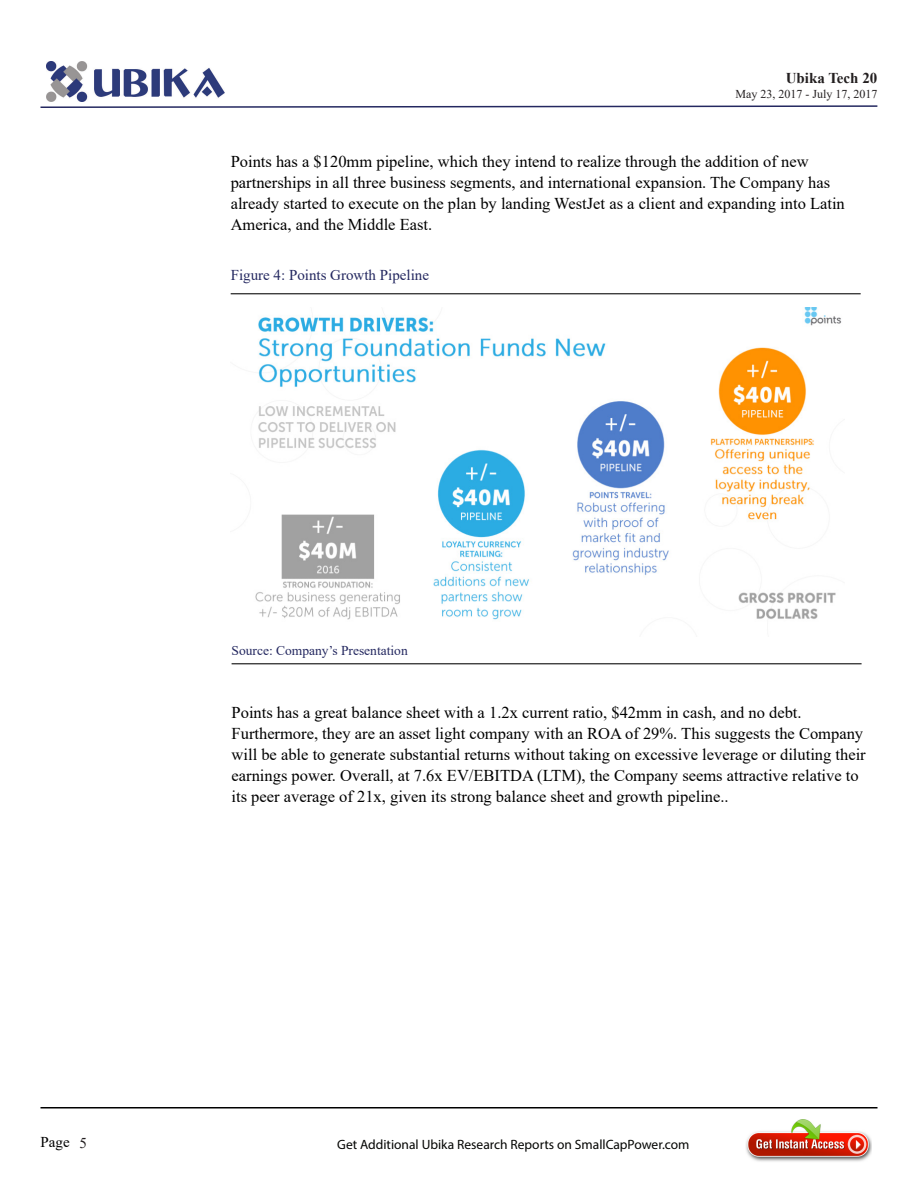
<style>
.page{position:relative;width:918px;height:1188px;background:#fff}
.page>*{position:absolute;margin:0;border:0;box-sizing:border-box;transform-origin:0 0}
.Body_text{font:16.5px/21px "Times New Roman";color:#000}
.Body_text-2{font:15px "Times New Roman";color:#242860}
.t1{font:700 15px "Times New Roman";color:#231f20}
.t2{font:15px "Times New Roman";color:#000}
.t3{font:13.5px "Myriad Pro";color:#040503}
.Body_text-3{font:13.5px "Times New Roman";color:#242860}
.t4{font:12px "Times New Roman";color:#231f20}
.s1{color:#231f20}
</style>
<div class="page">
<img style="left:47px;top:61px;width:178px;height:41px">
<svg style="left:40px;top:105px;width:838px;height:3px"></svg>
<hr style="left:40px;top:1107px;width:838px;height:1px;background:#000">
<img style="left:746px;top:1120px;width:126px;height:42px">
<hr style="left:231px;top:293px;width:630px;height:1px;background:#000">
<hr style="left:232px;top:663px;width:630px;height:1px;background:#000">
<img style="left:255px;top:307px;width:587px;height:313px">
<p class="t1" style="left:786px;top:68px;width:93px">Ubika Tech 20</p>
<p class="t4" style="left:735px;top:85px;width:143px">May 23, 2017 - July 17, 2017</p>
<p class="Body_text" style="left:231px;top:150px;width:616px">Points has a $120mm pipeline, which they intend to realize through the addition of new partnerships in all three business segments, and international expansion. The Company has already started to execute on the plan by landing WestJet as a client and expanding into Latin America, and the Middle East.</p>
<p class="Body_text-2" style="left:231px;top:265px;width:200px">Figure 4: Points Growth Pipeline</p>
<p class="Body_text-3" style="left:232px;top:641px;width:178px">Source: Company’s Presentation</p>
<p class="Body_text" style="left:232px;top:701px;width:636px">Points has a great balance sheet with a 1.2x current ratio, $42mm in cash, and no debt.<br>Furthermore, they are an asset light company with an ROA of 29%. This suggests the Company will be able to generate substantial returns without taking on excessive leverage or diluting their earnings power. Overall, at 7.6x EV/EBITDA (LTM), the Company seems attractive relative to its peer average of 21x, given its strong balance sheet and growth pipeline..</p>
<p class="t2" style="left:40px;top:1132px;width:48px">Page <span class="s1">5</span></p>
<p class="t3" style="left:337px;top:1136px;width:354px">Get Additional Ubika Research Reports on SmallCapPower.com</p>
</div>
